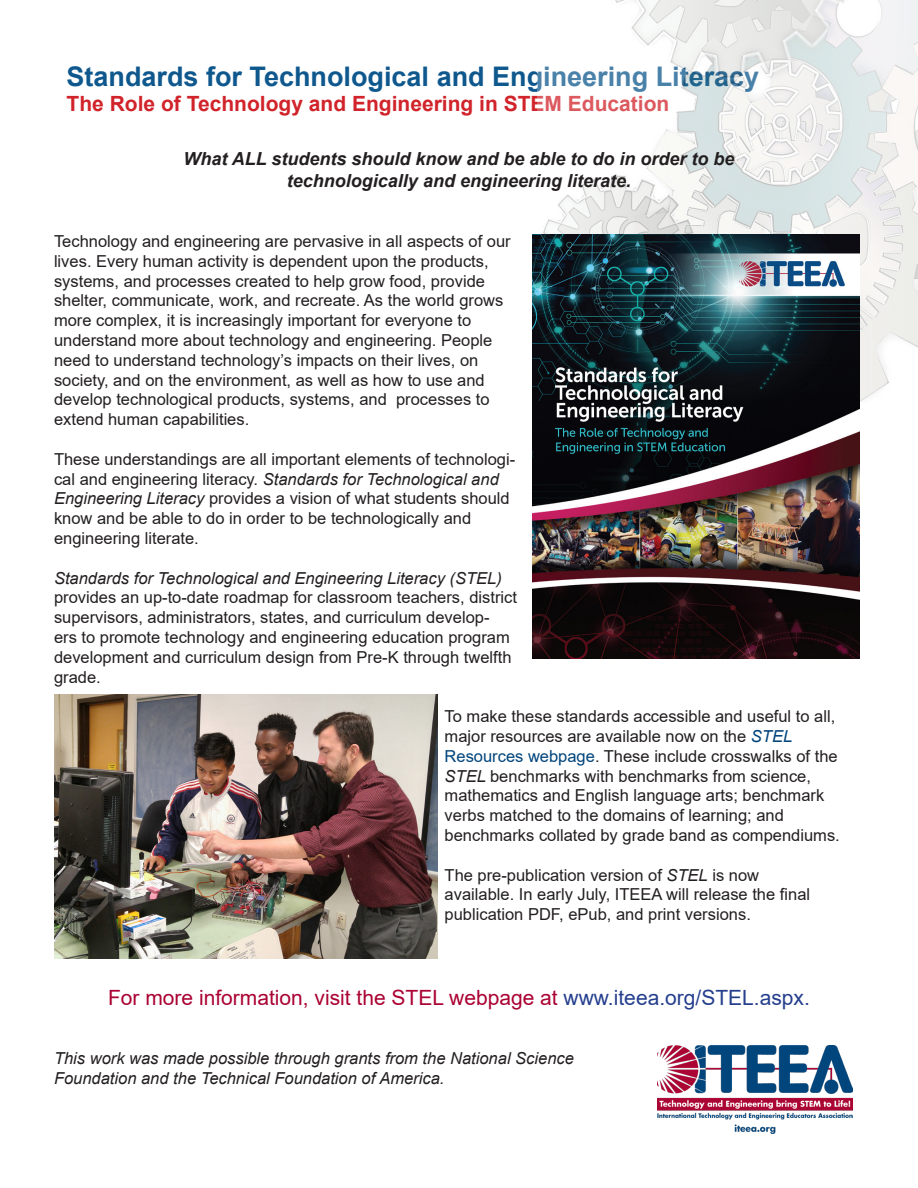
<style>
.page{position:relative;width:918px;height:1188px;background:#fff}
.page>*{position:absolute;margin:0;border:0;box-sizing:border-box;transform-origin:0 0}
.t1{font:700 27px "Arial";color:#0e588e}
.t2{font:21px "Arial";color:#ab0333}
.t3{font:700 21px "Arial";color:#d1232a}
.t4{font:italic 700 18px "Arial";color:#231f20}
.t5{font:16.5px/19.8px "Arial";color:#231f20}
.t6{font:italic 16.5px "Arial";color:#231f20}
.s1{font-style:italic}
.s2{font-style:italic;color:#00447b}
.s3{color:#00447b}
.s4{color:#253f8e}
</style>
<div class="page">
<img style="left:657px;top:1046px;width:196px;height:88px">
<img style="left:538px;top:0;width:380px;height:402px">
<img style="left:532px;top:235px;width:328px;height:424px">
<img style="left:54px;top:694px;width:383px;height:265px">
<p class="t1" style="left:67px;top:58px;width:694px">Standards for Technological and Engineering Literacy</p>
<p class="t3" style="left:67px;top:89px;width:604px">The Role of Technology and Engineering in STEM Education</p>
<p class="t4" style="left:183px;top:147px;width:553px">What ALL students should know and be able to do in order to be</p>
<p class="t4" style="left:287px;top:168px;width:346px">technologically and engineering literate.</p>
<p class="t5" style="left:54px;top:231px;width:458px">Technology and engineering are pervasive in all aspects of our lives. Every human activity is dependent upon the products,</p>
<p class="t5" style="left:54px;top:271px;width:451px">systems, and processes created to help grow food, provide shelter, communicate, work, and recreate. As the world grows more complex, it is increasingly important for everyone to</p>
<p class="t5" style="left:54px;top:330px;width:440px">understand more about technology and engineering. People need to understand technology’s impacts on their lives, on</p>
<p class="t5" style="left:54px;top:370px;width:437px">society, and on the environment, as well as how to use and develop technological products, systems, and processes to extend human capabilities.</p>
<p class="t5" style="left:54px;top:449px;width:463px">These understandings are all important elements of technologi&shy;cal and engineering literacy. <span class="s1">Standards for Technological and Engineering Literacy</span> provides a vision of what students should know and be able to do in order to be technologically and</p>
<p class="t5" style="left:54px;top:528px;width:146px">engineering literate.</p>
<p class="t5" style="left:54px;top:568px;width:465px"><span class="s1">Standards for Technological and Engineering Literacy (STEL) </span>provides an up-to-date roadmap for classroom teachers, district supervisors, administrators, states, and curriculum develop-<br>ers to promote technology and engineering education program development and curriculum design from Pre-K through twelfth grade.</p>
<p class="t5" style="left:445px;top:706px;width:392px">To make these standards accessible and useful to all, major resources are available now on the <span class="s2">STEL</span></p>
<p class="t5" style="left:445px;top:746px;width:395px"><span class="s3">Resources webpage</span>. These include crosswalks of the<br><span class="s1">STEL</span> benchmarks with benchmarks from science,</p>
<p class="t5" style="left:445px;top:786px;width:381px">mathematics and English language arts; benchmark verbs matched to the domains of learning; and</p>
<p class="t5" style="left:445px;top:825px;width:397px">benchmarks collated by grade band as compendiums.</p>
<p class="t5" style="left:445px;top:865px;width:316px">The pre-publication version of <span class="s1">STEL</span> is now</p>
<p class="t5" style="left:445px;top:885px;width:367px">available. In early July, ITEEA will release the final</p>
<p class="t5" style="left:445px;top:904px;width:308px">publication PDF, ePub, and print versions.</p>
<p class="t2" style="left:108px;top:983px;width:703px">For more information, visit the STEL webpage at <span class="s4">www.iteea.org/STEL.aspx.</span></p>
<p class="t6" style="left:54px;top:1048px;width:521px">This work was made possible through grants from the National Science</p>
<p class="t6" style="left:54px;top:1067px;width:392px">Foundation and the Technical Foundation of America.</p>
</div>
